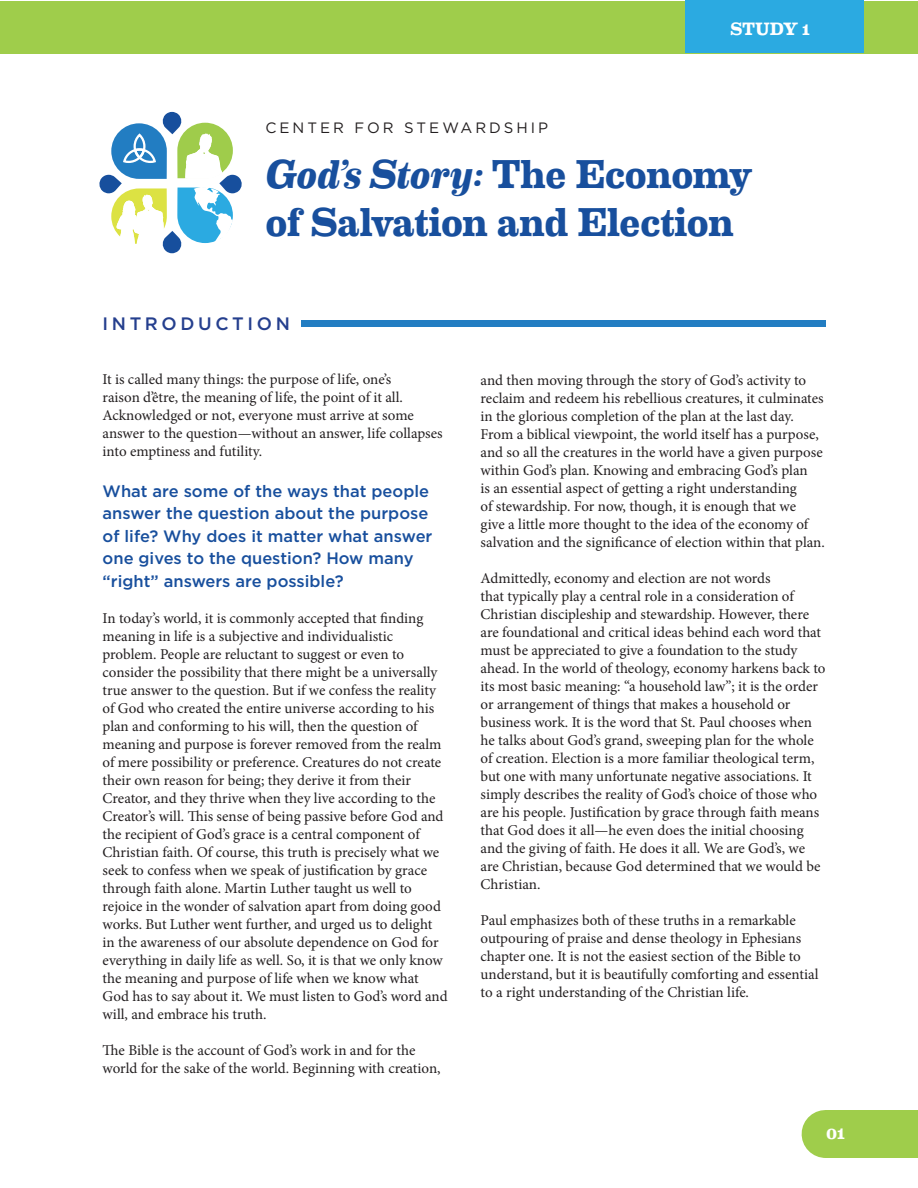
<style>
.page{position:relative;width:918px;height:1188px;background:#fff}
.page>*{position:absolute;margin:0;border:0;box-sizing:border-box;transform-origin:0 0}
.t1{font:700 40.5px "Eames Century Modern";letter-spacing:-.01em;color:#184f9d}
.t2{font:italic 700 40.5px "Eames Century Modern";letter-spacing:-.015em;color:#184f9d}
.t3{font:500 18px "Gotham HTF";letter-spacing:.2em;color:#253f8e}
.t4{font:700 18px "Eames Century Modern";letter-spacing:-.01em;color:#fff}
.t5{font:500 16.5px/22.5px "Gotham HTF";color:#184f9d}
.t6{font:15px/18px "Minion Pro";letter-spacing:-.005em;color:#231f20}
.t7{font:15px "Gotham HTF";letter-spacing:.2em;color:#231f20}
.s1{font-style:normal}
</style>
<div class="page">
<svg style="left:99px;top:112px;width:143px;height:142px"></svg>
<div style="left:1px;top:1px;width:917px;height:52px;background:#9fcd4b"></div>
<div style="left:686px;top:0;width:178px;height:53px;background:#2baae1"></div>
<div style="left:301px;top:321px;width:524px;height:6px;background:#227dc2"></div>
<div style="left:826px;top:1110px;width:92px;height:48px;background:#9fcd4b"></div>
<p class="t7" style="left:265px;top:119px;width:284px">CENTER FOR STEWARDSHIP</p>
<p class="t4" style="left:730px;top:15px;width:81px">STUDY 1</p>
<p class="t2" style="left:265px;top:143px;width:489px">God’s Story: <span class="s1">The Economy</span></p>
<p class="t1" style="left:265px;top:191px;width:470px">of Salvation and Election</p>
<p class="t3" style="left:103px;top:314px;width:189px">INTRODUCTION</p>
<p class="t6" style="left:103px;top:370px;width:342px">It is called many things: the purpose of life, one’s<br>raison d’être, the meaning of life, the point of it all.<br>Acknowledged or not, everyone must arrive at some answer to the question—without an answer, life collapses into emptiness and futility.</p>
<p class="t5" style="left:103px;top:479px;width:331px">What are some of the ways that people answer the question about the purpose of life? Why does it matter what answer one gives to the question? How many “right” answers are possible?</p>
<p class="t6" style="left:103px;top:609px;width:347px">In today’s world, it is commonly accepted that finding meaning in life is a subjective and individualistic problem. People are reluctant to suggest or even to consider the possibility that there might be a universally true answer to the question. But if we confess the reality of God who created the entire universe according to his plan and conforming to his will, then the question of meaning and purpose is forever removed from the realm of mere possibility or preference. Creatures do not create their own reason for being; they derive it from their Creator, and they thrive when they live according to the Creator’s will. This sense of being passive before God and the recipient of God’s grace is a central component of Christian faith. Of course, this truth is precisely what we seek to confess when we speak of justification by grace through faith alone. Martin Luther taught us well to rejoice in the wonder of salvation apart from doing good works. But Luther went further, and urged us to delight in the awareness of our absolute dependence on God for everything in daily life as well. So, it is that we only know the meaning and purpose of life when we know what God has to say about it. We must listen to God’s word and will, and embrace his truth.</p>
<p class="t6" style="left:103px;top:1041px;width:340px">The Bible is the account of God’s work in and for the world for the sake of the world. Beginning with creation,</p>
<p class="t6" style="left:481px;top:371px;width:346px">and then moving through the story of God’s activity to reclaim and redeem his rebellious creatures, it culminates in the glorious completion of the plan at the last day.<br>From a biblical viewpoint, the world itself has a purpose, and so all the creatures in the world have a given purpose within God’s plan. Knowing and embracing God’s plan<br>is an essential aspect of getting a right understanding<br>of stewardship. For now, though, it is enough that we<br>give a little more thought to the idea of the economy of salvation and the significance of election within that plan.</p>
<p class="t6" style="left:481px;top:569px;width:347px">Admittedly, economy and election are not words<br>that typically play a central role in a consideration of Christian discipleship and stewardship. However, there are foundational and critical ideas behind each word that must be appreciated to give a foundation to the study ahead. In the world of theology, economy harkens back to its most basic meaning: “a household law”; it is the order or arrangement of things that makes a household or business work. It is the word that St. Paul chooses when he talks about God’s grand, sweeping plan for the whole of creation. Election is a more familiar theological term, but one with many unfortunate negative associations. It simply describes the reality of God’s choice of those who are his people. Justification by grace through faith means that God does it all—he even does the initial choosing and the giving of faith. He does it all. We are God’s, we are Christian, because God determined that we would be Christian.</p>
<p class="t6" style="left:481px;top:911px;width:340px">Paul emphasizes both of these truths in a remarkable outpouring of praise and dense theology in Ephesians chapter one. It is not the easiest section of the Bible to understand, but it is beautifully comforting and essential to a right understanding of the Christian life.</p>
<p class="t4" style="left:826px;top:1119px;width:21px">01</p>
</div>
